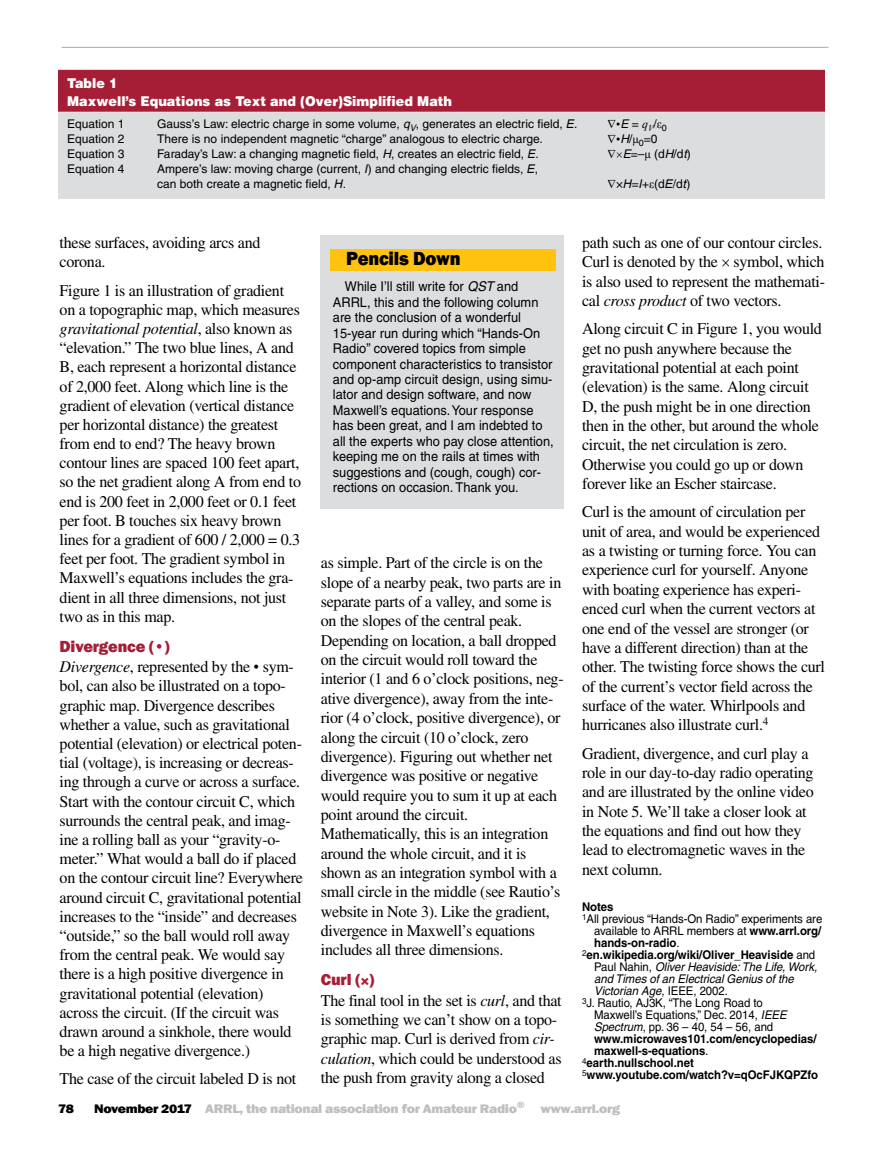
<style>
.page{position:relative;width:885px;height:1161px;background:#fff}
.page>*{position:absolute;margin:0;border:0;box-sizing:border-box;transform-origin:0 0}
.t1{font:800 19.5px "Franklin Gothic";letter-spacing:-.01em;color:#000;scale:.95 1}
.t2{font:800 16.5px "Franklin Gothic";letter-spacing:-.01em;color:#a51e36}
.t3{font:16.35px/19.4px "Times";letter-spacing:-.02em;color:#000}
.t4{font:13.5px/15.5px "Helvetica";color:#000;scale:.95 1}
.t5{font:900 13.5px/18px "Helvetica";color:#fff;scale:.95 1}
.t6{font:800 12.75px "Franklin Gothic";letter-spacing:-.025em;color:#bcbec0;scale:1.1 1}
.t7{font:800 12.75px "Franklin Gothic";color:#000;scale:1.1 1}
.t8{font:12px/15px "Helvetica";color:#000}
.t9{font:700 12px "Helvetica";letter-spacing:-.005em;color:#000;scale:.95 1}
.t10{font:12px "Helvetica";color:#000;scale:.95 1}
.t11{font:italic 12px "Helvetica";letter-spacing:-.005em;color:#000;scale:.95 1}
.t12{font:12px "Times New Roman";color:#000}
.s1{font-style:italic}
.s2{font-family:"Arial";font-style:italic}
.s3{font-family:"Helvetica";font-style:italic}
.s4{font-family:"Helvetica"}
.s5{font-family:"Times New Roman"}
.s6{font-weight:700}
.s7{font-weight:400}
.s8{font-style:normal}
.s9{color:#000}
</style>
<div class="page">
<hr style="left:62px;top:47px;width:766px;height:1px;background:#a7a9ac">
<div style="left:321px;top:235px;width:243px;height:274px;background:#dcddde"></div>
<div style="left:59px;top:70px;width:765px;height:129px;background:#dcddde"></div>
<div style="left:59px;top:70px;width:765px;height:43px;background:#a51e36"></div>
<hr style="left:53px;top:112px;width:779px;height:1px;background:#fff">
<div style="left:330px;top:249px;width:225px;height:22px;background:#ffc20e"></div>
<p class="t5" style="left:67px;top:73px;width:406px">Table 1<br>Maxwell’s Equations as Text and (Over)Simplified Math</p>
<p class="t8" style="left:67px;top:116px;width:59px">Equation 1</p>
<p class="t8" style="left:157px;top:116px;width:421px">Gauss’s Law: electric charge in some volume, <span class="s1">q</span><sub>V</sub>, generates an electric field, <span class="s2">E</span>.</p>
<p class="t12" style="left:607px;top:116px;width:61px">∇•<span class="s3">E</span> <span class="s4">=</span> <span class="s1">q</span><sub>V</sub><span class="s4">/</span>ε<sub>0</sub></p>
<p class="t8" style="left:67px;top:131px;width:59px">Equation 2</p>
<p class="t8" style="left:157px;top:131px;width:387px">There is no independent magnetic “charge” analogous to electric charge.</p>
<p class="t8" style="left:607px;top:131px;width:51px">∇<span class="s5">•</span><span class="s1">H</span>/<span class="s5">μ</span><sub>0</sub>=0</p>
<p class="t8" style="left:67px;top:146px;width:59px">Equation 3</p>
<p class="t8" style="left:157px;top:146px;width:383px">Faraday’s Law: a changing magnetic field, <span class="s1">H</span>, creates an electric field, <span class="s2">E</span>.</p>
<p class="t8" style="left:607px;top:146px;width:85px">∇ <span class="s1">E</span>=–<span class="s5">μ</span> (d<span class="s1">H</span>/d<span class="s1">t</span>)</p>
<p class="t8" style="left:67px;top:161px;width:59px">Equation 4</p>
<p class="t8" style="left:157px;top:161px;width:382px">Ampere’s law: moving charge (current, <span class="s2">I</span>) and changing electric fields, <span class="s2">E</span>, can both create a magnetic field, <span class="s2">H</span>.</p>
<p class="t8" style="left:607px;top:176px;width:84px">∇×<span class="s2">H</span>=<span class="s2">I</span>+<span class="s5">ε</span>(d<span class="s2">E</span>/d<span class="s2">t</span>)</p>
<p class="t3" style="left:60px;top:233px;width:202px">these surfaces, avoiding arcs and corona.</p>
<p class="t3" style="left:60px;top:280px;width:243px">Figure 1 is an illustration of gradient on a topographic map, which measures <span class="s1">gravitational potential</span>, also known as “elevation.” The two blue lines, A and B, each represent a horizontal distance of 2,000 feet. Along which line is the gradient of elevation (vertical distance per horizontal distance) the greatest from end to end? The heavy brown contour lines are spaced 100 feet apart, so the net gradient along A from end to end is 200 feet in 2,000 feet or 0.1 feet per foot. B touches six heavy brown lines for a gradient of 600 / 2,000 = 0.3 feet per foot. The gradient symbol in Maxwell’s equations includes the gra&shy;dient in all three dimensions, not just two as in this map.</p>
<p class="t2" style="left:60px;top:636px;width:111px">Divergence (•)</p>
<p class="t3" style="left:60px;top:657px;width:245px"><span class="s1">Divergence</span>, represented by the <span class="s5">•</span> sym&shy;bol, can also be illustrated on a topo&shy;graphic map. Divergence describes whether a value, such as gravitational potential (elevation) or electrical poten&shy;tial (voltage), is increasing or decreas&shy;ing through a curve or across a surface.<br>Start with the contour circuit C, which surrounds the central peak, and imag&shy;ine a rolling ball as your “gravity-o&shy;meter.” What would a ball do if placed on the contour circuit line? Everywhere around circuit C, gravitational potential increases to the “inside” and decreases “outside,” so the ball would roll away from the central peak. We would say there is a high positive divergence in gravitational potential (elevation) across the circuit. (If the circuit was drawn around a sinkhole, there would be a high negative divergence.)</p>
<p class="t3" style="left:60px;top:1069px;width:238px">The case of the circuit labeled D is not</p>
<p class="t1" style="left:346px;top:246px;width:122px">Pencils Down</p>
<p class="t4" style="left:333px;top:279px;width:234px;text-indent:12px">While I’ll still write for <span class="s1">QST</span> and ARRL, this and the following column are the conclusion of a wonderful 15-year run during which “Hands-On Radio” covered topics from simple component characteristics to transistor and op-amp circuit design, using simu&shy;lator and design software, and now Maxwell’s equations. Your response has been great, and I am indebted to all the experts who pay close attention, keeping me on the rails at times with suggestions and (cough, cough) cor&shy;rections on occasion. Thank you.</p>
<p class="t3" style="left:321px;top:553px;width:244px">as simple. Part of the circle is on the slope of a nearby peak, two parts are in separate parts of a valley, and some is on the slopes of the central peak.<br>Depending on location, a ball dropped on the circuit would roll toward the interior (1 and 6 o’clock positions, neg&shy;ative divergence), away from the inte&shy;rior (4 o’clock, positive divergence), or along the circuit (10 o’clock, zero divergence). Figuring out whether net divergence was positive or negative would require you to sum it up at each point around the circuit.<br>Mathematically, this is an integration around the whole circuit, and it is shown as an integration symbol with a small circle in the middle (see Rautio’s website in Note 3). Like the gradient, divergence in Maxwell’s equations includes all three dimensions.</p>
<p class="t2" style="left:321px;top:969px;width:55px">Curl (×)</p>
<p class="t3" style="left:321px;top:991px;width:242px">The final tool in the set is <span class="s1">curl</span>, and that is something we can’t show on a topo&shy;graphic map. Curl is derived from <span class="s1">cir&shy;culation</span>, which could be understood as the push from gravity along a closed</p>
<p class="t3" style="left:582px;top:233px;width:244px">path such as one of our contour circles.<br>Curl is denoted by the symbol, which is also used to represent the mathemati&shy;cal <span class="s1">cross product</span> of two vectors.</p>
<p class="t3" style="left:582px;top:319px;width:241px">Along circuit C in Figure 1, you would get no push anywhere because the gravitational potential at each point (elevation) is the same. Along circuit D, the push might be in one direction then in the other, but around the whole circuit, the net circulation is zero.<br>Otherwise you could go up or down forever like an Escher staircase.</p>
<p class="t3" style="left:582px;top:502px;width:244px">Curl is the amount of circulation per unit of area, and would be experienced as a twisting or turning force. You can experience curl for yourself. Anyone with boating experience has experi&shy;enced curl when the current vectors at one end of the vessel are stronger (or have a different direction) than at the other. The twisting force shows the curl of the current’s vector field across the surface of the water. Whirlpools and hurricanes also illustrate curl.<sup>4</sup></p>
<p class="t3" style="left:582px;top:744px;width:233px">Gradient, divergence, and curl play a role in our day-to-day radio operating and are illustrated by the online video in Note 5. We’ll take a closer look at the equations and find out how they lead to electromagnetic waves in the next column.</p>
<p class="t9" style="left:582px;top:900px;width:35px">Notes</p>
<p class="t10" style="left:582px;top:912px;width:254px"><sup>1</sup>All previous “Hands-On Radio” experiments are</p>
<p class="t10" style="left:594px;top:924px;width:240px">available to ARRL members at <span class="s6">www.arrl.org/</span></p>
<p class="t9" style="left:594px;top:936px;width:91px">hands-on-radio<span class="s7">.</span></p>
<p class="t9" style="left:582px;top:948px;width:247px"><sup>2</sup>en.wikipedia.org/wiki/Oliver_Heaviside <span class="s7">and</span></p>
<p class="t11" style="left:594px;top:960px;width:236px"><span class="s8">Paul Nahin,</span> Oliver Heaviside: The Life, Work,</p>
<p class="t11" style="left:594px;top:972px;width:211px">and Times of an Electrical Genius of the</p>
<p class="t11" style="left:594px;top:984px;width:142px">Victorian Age<span class="s8">, IEEE, 2002.</span></p>
<p class="t10" style="left:582px;top:996px;width:192px"><sup>3</sup>J. Rautio, AJ3K, “The Long Road to</p>
<p class="t10" style="left:594px;top:1008px;width:204px">Maxwell’s Equations,” Dec. 2014, <span class="s1">IEEE</span></p>
<p class="t10" style="left:594px;top:1020px;width:190px"><span class="s1">Spectrum</span>, pp. 36 – 40, 54 – 56, and</p>
<p class="t9" style="left:594px;top:1032px;width:235px">www.microwaves101.com/encyclopedias/</p>
<p class="t9" style="left:594px;top:1044px;width:122px">maxwell-s-equations<span class="s7">.</span></p>
<p class="t9" style="left:582px;top:1056px;width:119px"><sup>4</sup>earth.nullschool.net</p>
<p class="t9" style="left:582px;top:1068px;width:250px"><sup>5</sup>www.youtube.com/watch?v=qOcFJKQPZfo</p>
<p class="t7" style="left:58px;top:1100px;width:16px">78</p>
<p class="t6" style="left:94px;top:1100px;width:479px"><span class="s9">November 2017</span> ARRL, the national association for Amateur Radio<sup>®</sup> www.arrl.org</p>
</div>
